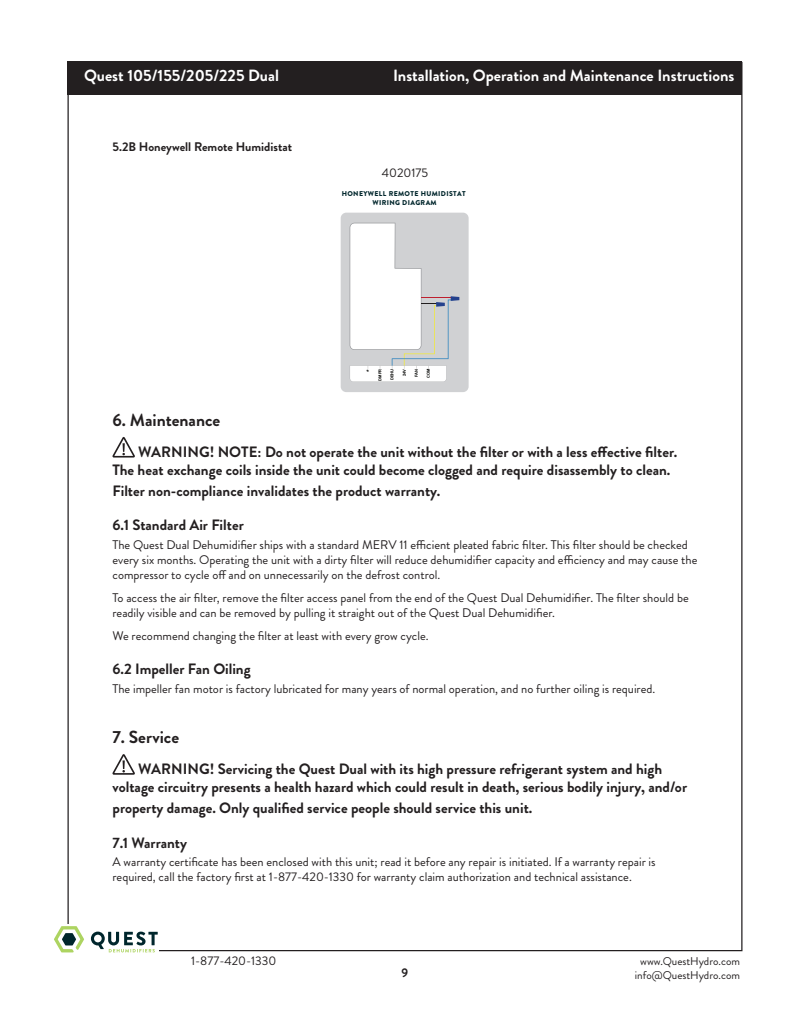
<style>
.page{position:relative;width:810px;height:1035px;background:#fff}
.page>*{position:absolute;margin:0;border:0;box-sizing:border-box;transform-origin:0 0}
.t1{font:700 17.5px "Brandon Grotesque";color:#231f20}
.t2{font:700 16.25px "Brandon Grotesque";color:#fff}
.t3{font:700 15px/18px "Brandon Grotesque";color:#231f20}
.t4{font:12.5px/15px "Brandon Grotesque";color:#231f20}
.t5{font:700 12.5px "Brandon Grotesque";color:#231f20}
.t6{font:11.25px/13.5px "Brandon Grotesque";color:#231f20;text-align:center}
.t7{font:900 7px/8.4px "Brandon Grotesque";letter-spacing:.05em;color:#00262c;text-align:center}
.t8{font:700 6.75px "Arial";color:#040503}
.t9{font:700 4px "Arial";color:#040503}
</style>
<div class="page">
<div style="left:68px;top:62px;width:674px;height:33px;background:#231f20"></div>
<svg style="left:54px;top:926px;width:30px;height:26px"></svg>
<svg style="left:91px;top:932px;width:67px;height:20px"></svg>
<div style="left:341px;top:213px;width:128px;height:179px;background:#d0d1d3;border-radius:6px"></div>
<svg style="left:350px;top:223px;width:109px;height:159px"></svg>
<svg style="left:112px;top:437px;width:23px;height:21px"></svg>
<svg style="left:112px;top:754px;width:23px;height:21px"></svg>
<h2 class="t2" style="left:84px;top:64px;width:196px">Quest 105/155/205/225 Dual</h2>
<h2 class="t2" style="left:393px;top:64px;width:343px">Installation, Operation and Maintenance Instructions</h2>
<p class="t5" style="left:112px;top:138px;width:181px">5.2B Honeywell Remote Humidistat</p>
<p class="t4" style="left:382px;top:166px;width:48px">4020175</p>
<p class="t7" style="left:342px;top:190px;width:125px">HONEYWELL REMOTE HUMIDISTAT<br>WIRING DIAGRAM</p>
<p class="t8" style="left:365px;top:372px;width:4px;rotate:-90deg">*</p>
<p class="t9" style="left:377px;top:381px;width:13px;rotate:-90deg">DMPR</p>
<p class="t9" style="left:389px;top:380px;width:13px;rotate:-90deg">DEHU</p>
<p class="t9" style="left:402px;top:376px;width:9px;rotate:-90deg">24V</p>
<p class="t9" style="left:414px;top:377px;width:9px;rotate:-90deg">FAN</p>
<p class="t9" style="left:426px;top:378px;width:11px;rotate:-90deg">COM</p>
<h1 class="t1" style="left:112px;top:408px;width:109px">6. Maintenance</h1>
<p class="t3" style="left:112px;top:443px;width:566px;text-indent:26px">WARNING! NOTE: Do not operate the unit without the filter or with a less effective filter.<br>The heat exchange coils inside the unit could become clogged and require disassembly to clean.</p>
<p class="t3" style="left:112px;top:482px;width:329px">Filter non-compliance invalidates the product warranty.</p>
<p class="t3" style="left:112px;top:516px;width:133px">6.1 Standard Air Filter</p>
<p class="t4" style="left:112px;top:537px;width:586px">The Quest Dual Dehumidifier ships with a standard MERV 11 efficient pleated fabric filter. This filter should be checked every six months. Operating the unit with a dirty filter will reduce dehumidifier capacity and efficiency and may cause the compressor to cycle off and on unnecessarily on the defrost control.</p>
<p class="t4" style="left:112px;top:590px;width:578px">To access the air filter, remove the filter access panel from the end of the Quest Dual Dehumidifier. The filter should be readily visible and can be removed by pulling it straight out of the Quest Dual Dehumidifier.</p>
<p class="t4" style="left:112px;top:629px;width:318px">We recommend changing the filter at least with every grow cycle.</p>
<p class="t3" style="left:112px;top:660px;width:140px">6.2 Impeller Fan Oiling</p>
<p class="t4" style="left:112px;top:681px;width:544px">The impeller fan motor is factory lubricated for many years of normal operation, and no further oiling is required.</p>
<h1 class="t1" style="left:112px;top:725px;width:68px">7. Service</h1>
<p class="t3" style="left:112px;top:760px;width:576px;text-align:center">WARNING! Servicing the Quest Dual with its high pressure refrigerant system and high<br>voltage circuitry presents a health hazard which could result in death, serious bodily injury, and/or</p>
<p class="t3" style="left:112px;top:799px;width:421px">property damage. Only qualified service people should service this unit.</p>
<p class="t3" style="left:112px;top:834px;width:76px">7.1 Warranty</p>
<p class="t4" style="left:112px;top:855px;width:545px">A warranty certificate has been enclosed with this unit; read it before any repair is initiated. If a warranty repair is required, call the factory first at 1-877-420-1330 for warranty claim authorization and technical assistance.</p>
<p class="t4" style="left:191px;top:953px;width:87px">1-877-420-1330</p>
<p class="t5" style="left:402px;top:963px;width:8px">9</p>
<p class="t6" style="left:635px;top:955px;width:107px">www.QuestHydro.com info@QuestHydro.com</p>
</div>
